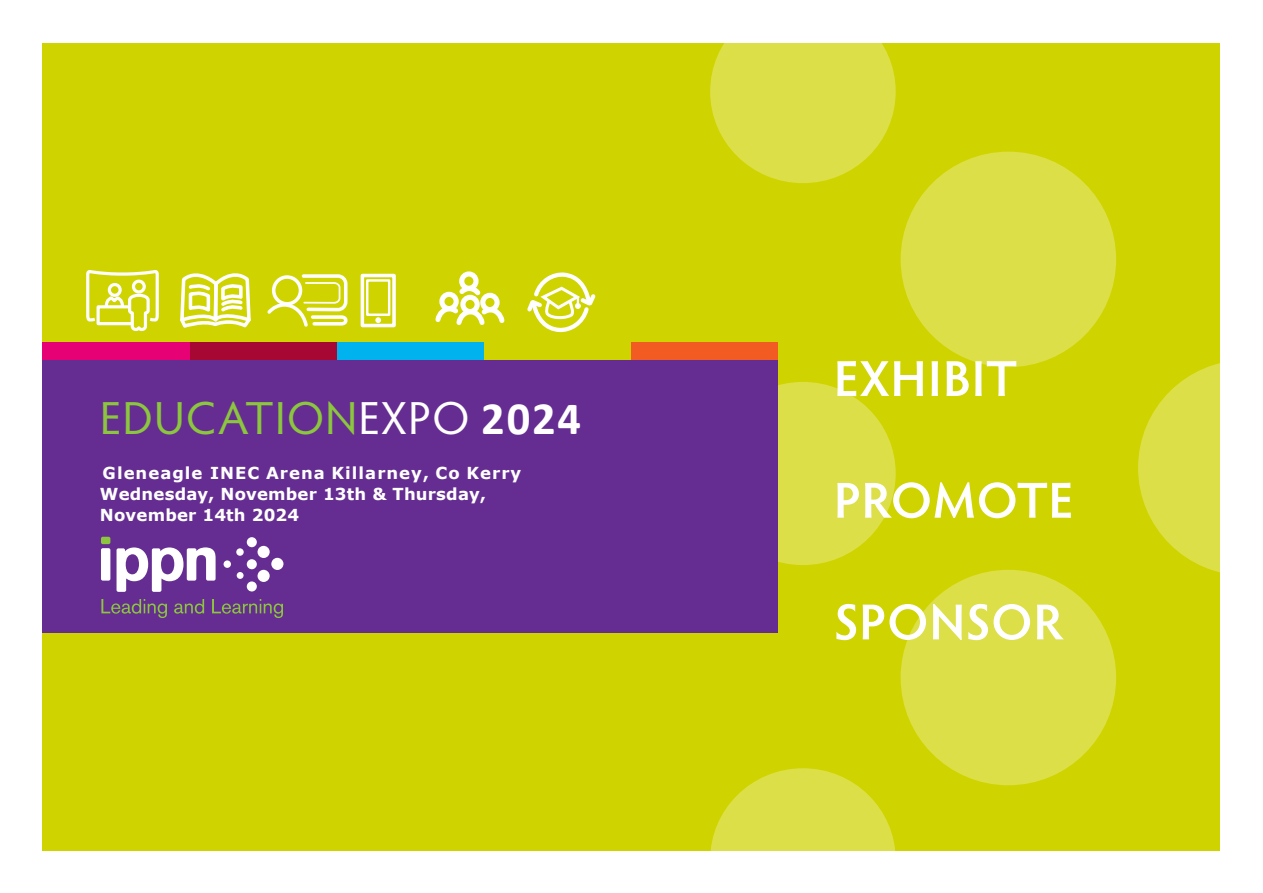
<style>
.page{position:relative;width:1263px;height:893px;background:#fff}
.page>*{position:absolute;margin:0;border:0;box-sizing:border-box;transform-origin:0 0}
.t1{font:600 50.7px "Hypatia Sans Pro";letter-spacing:.02em;color:#fff}
.t2{font:46.5px "Hypatia Sans Pro";letter-spacing:.025em;color:#8bc63e}
.t3{font:700 16.5px/21.3px "Verdana";letter-spacing:.01em;color:#fff}
.s1{color:#fff}
.s2{font-family:"Calibri";font-weight:700;color:#fff}
</style>
<div class="page">
<div style="left:43px;top:43px;width:1177px;height:807px;background:#cfd400"></div>
<svg style="left:1138px;top:363px;width:82px;height:210px"></svg>
<div style="left:901px;top:152px;width:215px;height:215px;background:#dcdf47;border-radius:50%"></div>
<div style="left:901px;top:570px;width:215px;height:215px;background:#dcdf47;border-radius:50%"></div>
<div style="left:710px;top:382px;width:186px;height:183px;background:#dcdf47;border-radius:50%"></div>
<svg style="left:710px;top:0;width:186px;height:183px;fill:#dcdf47"></svg>
<svg style="left:710px;top:768px;width:186px;height:83px"></svg>
<div style="left:43px;top:351px;width:735px;height:282px;background:#652d91"></div>
<div style="left:631px;top:342px;width:147px;height:17px;background:#f25b21"></div>
<div style="left:484px;top:342px;width:147px;height:17px;background:#cfd400"></div>
<div style="left:337px;top:342px;width:147px;height:17px;background:#00b3ee"></div>
<div style="left:190px;top:342px;width:147px;height:17px;background:#a60733"></div>
<div style="left:43px;top:342px;width:147px;height:17px;background:#e60275"></div>
<div style="left:101px;top:548px;width:9px;height:33px;background:#fff;border-radius:2px"></div>
<svg style="left:117px;top:547px;width:99px;height:45px"></svg>
<div style="left:101px;top:537px;width:9px;height:7px;background:#8bc63e;border-radius:2px"></div>
<svg style="left:101px;top:599px;width:66px;height:19px"></svg>
<svg style="left:174px;top:599px;width:30px;height:15px"></svg>
<svg style="left:212px;top:599px;width:71px;height:19px"></svg>
<div style="left:237px;top:572px;width:7px;height:7px;background:#fff;border-radius:50%"></div>
<div style="left:257px;top:546px;width:13px;height:12px;background:#fff;border-radius:50%"></div>
<div style="left:271px;top:558px;width:12px;height:12px;background:#fff;border-radius:50%"></div>
<div style="left:257px;top:570px;width:13px;height:12px;background:#fff;border-radius:50%"></div>
<div style="left:223px;top:560px;width:8px;height:8px;background:#fff;border-radius:50%"></div>
<div style="left:236px;top:548px;width:8px;height:8px;background:#fff;border-radius:50%"></div>
<div style="left:247px;top:537px;width:10px;height:10px;background:#fff;border-radius:50%"></div>
<div style="left:247px;top:581px;width:10px;height:11px;background:#fff;border-radius:50%"></div>
<div style="left:247px;top:559px;width:10px;height:10px;background:#fff;border-radius:50%"></div>
<svg style="left:86px;top:270px;width:73px;height:62px"></svg>
<svg style="left:180px;top:273px;width:71px;height:55px"></svg>
<svg style="left:267px;top:274px;width:81px;height:53px"></svg>
<div style="left:361px;top:274px;width:35px;height:53px;border:4px solid #fff"></div>
<div style="left:366px;top:279px;width:24px;height:37px;border:2px solid #fff"></div>
<svg style="left:375px;top:317px;width:6px;height:6px"></svg>
<div style="left:459px;top:271px;width:20px;height:20px;border:5px solid #fff;border-radius:50%"></div>
<svg style="left:435px;top:283px;width:70px;height:42px"></svg>
<svg style="left:527px;top:272px;width:69px;height:61px"></svg>
<h2 class="t2" style="left:100px;top:399px;width:483px">EDUCATION<span class="s1">EXPO</span> <span class="s2">2024</span></h2>
<p class="t3" style="left:100px;top:462px;width:423px">Gleneagle INEC Arena Killarney, Co Kerry<br>Wednesday, November 13th &amp; Thursday,<br>November 14th 2024</p>
<h1 class="t1" style="left:834px;top:359px;width:185px">EXHIBIT</h1>
<h1 class="t1" style="left:834px;top:480px;width:241px">PROMOTE</h1>
<h1 class="t1" style="left:834px;top:602px;width:232px">SPONSOR</h1>
</div>
